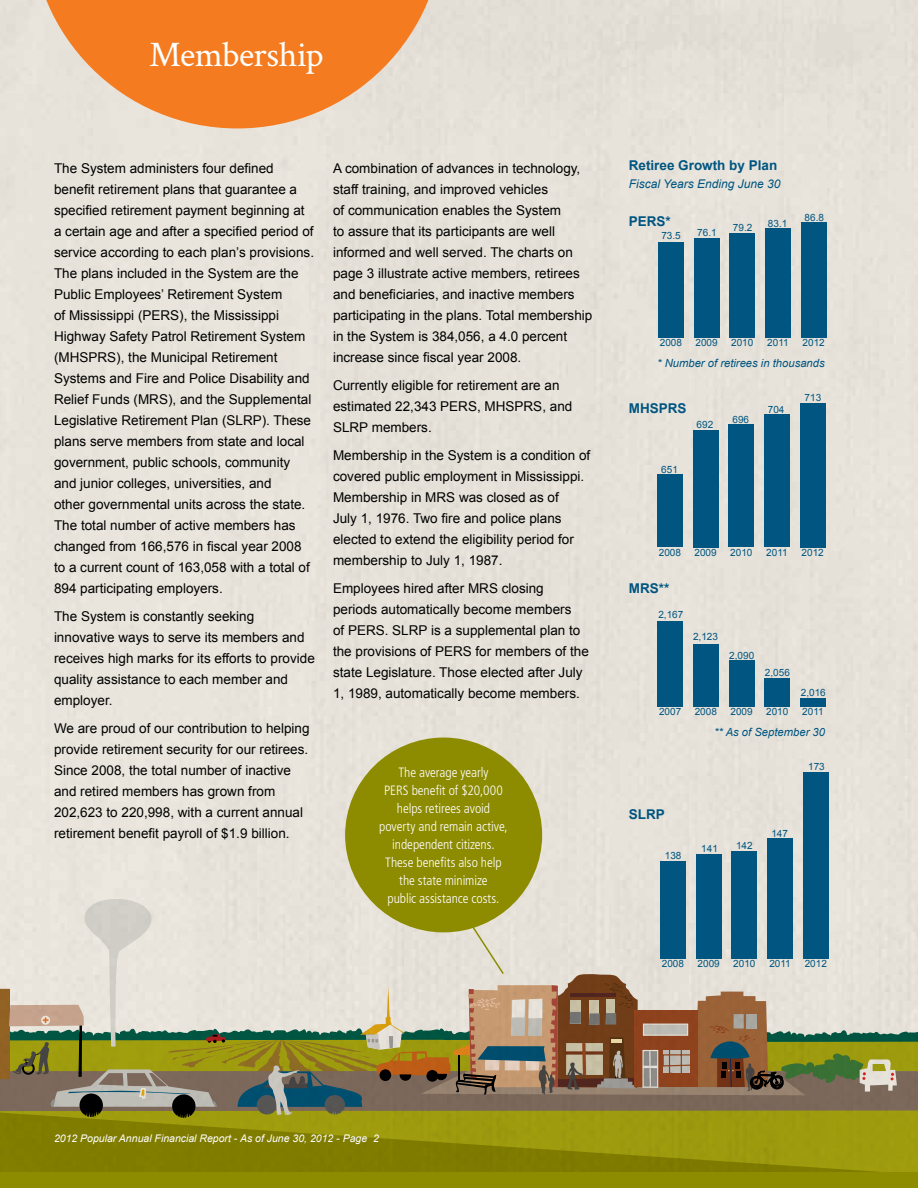
<style>
.page{position:relative;width:918px;height:1188px;background:#fff}
.page>*{position:absolute;margin:0;border:0;box-sizing:border-box;transform-origin:0 0}
.t1{font:36px "Crimson";letter-spacing:-.02em;color:#fff}
.t2{font:13.5px/21px "Arial";color:#000}
.t3{font:300 condensed 13.5px/18px "Frutiger LT Std";letter-spacing:-.005em;color:#fff;text-align:center}
.t4{font:700 13.5px "Arial";color:#005581}
.t5{font:italic 12px "Arial";color:#005581}
.t6{font:italic 11.25px "Arial";color:#005581}
.t7{font:italic 10.5px "Arial";color:#fff}
.t8{font:10.05px "Arial";color:#005581}
</style>
<div class="page">
<div style="left:0;top:0;width:918px;height:861px;background:#e7e3da"></div>
<svg style="left:0;top:1130px;width:918px;height:43px;background:#8a8705"></svg>
<div style="left:0;top:1173px;width:918px;height:15px;background:#8d8b00"></div>
<div style="left:658px;top:243px;width:26px;height:95px;background:#005581"></div>
<div style="left:694px;top:239px;width:25px;height:99px;background:#005581"></div>
<div style="left:729px;top:234px;width:26px;height:104px;background:#005581"></div>
<div style="left:765px;top:228px;width:26px;height:110px;background:#005581"></div>
<div style="left:801px;top:223px;width:26px;height:115px;background:#005581"></div>
<div style="left:657px;top:474px;width:26px;height:73px;background:#005581"></div>
<div style="left:693px;top:430px;width:25px;height:117px;background:#005581"></div>
<div style="left:728px;top:425px;width:26px;height:122px;background:#005581"></div>
<div style="left:764px;top:414px;width:26px;height:133px;background:#005581"></div>
<div style="left:800px;top:403px;width:26px;height:144px;background:#005581"></div>
<div style="left:657px;top:622px;width:26px;height:85px;background:#005581"></div>
<div style="left:693px;top:644px;width:26px;height:63px;background:#005581"></div>
<div style="left:729px;top:661px;width:25px;height:46px;background:#005581"></div>
<div style="left:764px;top:678px;width:26px;height:29px;background:#005581"></div>
<div style="left:800px;top:699px;width:26px;height:8px;background:#005581"></div>
<div style="left:696px;top:854px;width:26px;height:105px;background:#005581"></div>
<div style="left:732px;top:851px;width:25px;height:108px;background:#005581"></div>
<div style="left:767px;top:838px;width:26px;height:121px;background:#005581"></div>
<div style="left:803px;top:772px;width:26px;height:187px;background:#005581"></div>
<svg style="left:31px;top:0;width:413px;height:128px;background:#ef9c5c"></svg>
<div style="left:345px;top:738px;width:197px;height:194px;background:#8d8b00;border-radius:50%"></div>
<svg style="left:0;top:861px;width:918px;height:269px;background:#afac8c"></svg>
<h1 class="t1" style="left:149px;top:30px;width:176px">Membership</h1>
<p class="t2" style="left:54px;top:158px;width:262px">The System administers four defined benefit retirement plans that guarantee a specified retirement payment beginning at a certain age and after a specified period of service according to each plan’s provisions.<br>The plans included in the System are the Public Employees’ Retirement System<br>of Mississippi (PERS), the Mississippi Highway Safety Patrol Retirement System (MHSPRS), the Municipal Retirement Systems and Fire and Police Disability and Relief Funds (MRS), and the Supplemental Legislative Retirement Plan (SLRP). These plans serve members from state and local government, public schools, community and junior colleges, universities, and<br>other governmental units across the state.<br>The total number of active members has changed from 166,576 in fiscal year 2008 to a current count of 163,058 with a total of 894 participating employers.</p>
<p class="t2" style="left:54px;top:606px;width:262px">The System is constantly seeking innovative ways to serve its members and receives high marks for its efforts to provide quality assistance to each member and employer.</p>
<p class="t2" style="left:54px;top:718px;width:257px">We are proud of our contribution to helping provide retirement security for our retirees.<br>Since 2008, the total number of inactive and retired members has grown from 202,623 to 220,998, with a current annual retirement benefit payroll of $1.9 billion.</p>
<p class="t2" style="left:333px;top:158px;width:261px">A combination of advances in technology, staff training, and improved vehicles<br>of communication enables the System<br>to assure that its participants are well informed and well served. The charts on page 3 illustrate active members, retirees and beneficiaries, and inactive members participating in the plans. Total membership in the System is 384,056, a 4.0 percent increase since fiscal year 2008.</p>
<p class="t2" style="left:333px;top:375px;width:241px">Currently eligible for retirement are an estimated 22,343 PERS, MHSPRS, and<br>SLRP members.</p>
<p class="t2" style="left:333px;top:445px;width:259px">Membership in the System is a condition of covered public employment in Mississippi.<br>Membership in MRS was closed as of<br>July 1, 1976. Two fire and police plans elected to extend the eligibility period for membership to July 1, 1987.</p>
<p class="t2" style="left:333px;top:577px;width:257px">Employees hired after MRS closing periods automatically become members<br>of PERS. SLRP is a supplemental plan to the provisions of PERS for members of the state Legislature. Those elected after July 1, 1989, automatically become members.</p>
<p class="t3" style="left:379px;top:764px;width:130px">The average yearly<br>PERS benefit of $20,000 helps retirees avoid poverty and remain active, independent citizens.<br>These benefits also help the state minimize<br>public assistance costs.</p>
<p class="t4" style="left:629px;top:157px;width:150px">Retiree Growth by Plan</p>
<p class="t5" style="left:629px;top:176px;width:153px">Fiscal Years Ending June 30</p>
<p class="t4" style="left:629px;top:212px;width:44px">PERS*</p>
<p class="t8" style="left:768px;top:217px;width:21px">83.1</p>
<p class="t8" style="left:733px;top:221px;width:21px">79.2</p>
<p class="t8" style="left:661px;top:229px;width:21px">73.5</p>
<p class="t8" style="left:697px;top:225px;width:21px">76.1</p>
<p class="t8" style="left:805px;top:211px;width:21px">86.8</p>
<p class="t8" style="left:660px;top:336px;width:24px">2008</p>
<p class="t8" style="left:696px;top:336px;width:24px">2009</p>
<p class="t8" style="left:731px;top:336px;width:24px">2010</p>
<p class="t8" style="left:767px;top:336px;width:23px">2011</p>
<p class="t8" style="left:803px;top:336px;width:24px">2012</p>
<p class="t6" style="left:657px;top:356px;width:169px">* Number of retirees in thousands</p>
<p class="t4" style="left:629px;top:399px;width:59px">MHSPRS</p>
<p class="t8" style="left:697px;top:418px;width:18px">692</p>
<p class="t8" style="left:661px;top:463px;width:18px">651</p>
<p class="t8" style="left:732px;top:413px;width:18px">696</p>
<p class="t8" style="left:768px;top:403px;width:18px">704</p>
<p class="t8" style="left:805px;top:391px;width:18px">713</p>
<p class="t8" style="left:659px;top:546px;width:24px">2008</p>
<p class="t8" style="left:695px;top:546px;width:24px">2009</p>
<p class="t8" style="left:730px;top:546px;width:24px">2010</p>
<p class="t8" style="left:766px;top:546px;width:23px">2011</p>
<p class="t8" style="left:802px;top:546px;width:24px">2012</p>
<p class="t4" style="left:629px;top:580px;width:42px">MRS**</p>
<p class="t8" style="left:658px;top:608px;width:26px">2,167</p>
<p class="t8" style="left:693px;top:630px;width:26px">2,123</p>
<p class="t8" style="left:729px;top:648px;width:26px">2,090</p>
<p class="t8" style="left:765px;top:666px;width:26px">2,056</p>
<p class="t8" style="left:801px;top:686px;width:26px">2,016</p>
<p class="t8" style="left:659px;top:705px;width:24px">2007</p>
<p class="t8" style="left:695px;top:705px;width:24px">2008</p>
<p class="t8" style="left:730px;top:705px;width:24px">2009</p>
<p class="t8" style="left:766px;top:705px;width:24px">2010</p>
<p class="t8" style="left:802px;top:705px;width:23px">2011</p>
<p class="t6" style="left:714px;top:724px;width:112px">** As of September 30</p>
<p class="t4" style="left:629px;top:806px;width:38px">SLRP</p>
<p class="t8" style="left:665px;top:849px;width:18px">138</p>
<p class="t8" style="left:701px;top:842px;width:18px">141</p>
<p class="t8" style="left:736px;top:839px;width:18px">142</p>
<p class="t8" style="left:771px;top:826px;width:18px">147</p>
<p class="t8" style="left:808px;top:760px;width:18px">173</p>
<p class="t8" style="left:662px;top:957px;width:24px">2008</p>
<p class="t8" style="left:698px;top:957px;width:24px">2009</p>
<p class="t8" style="left:733px;top:957px;width:24px">2010</p>
<p class="t8" style="left:769px;top:957px;width:23px">2011</p>
<p class="t8" style="left:805px;top:957px;width:24px">2012</p>
<p class="t7" style="left:54px;top:1131px;width:326px">2012 Popular Annual Financial Report - As of June 30, 2012 - Page 2</p>
</div>
